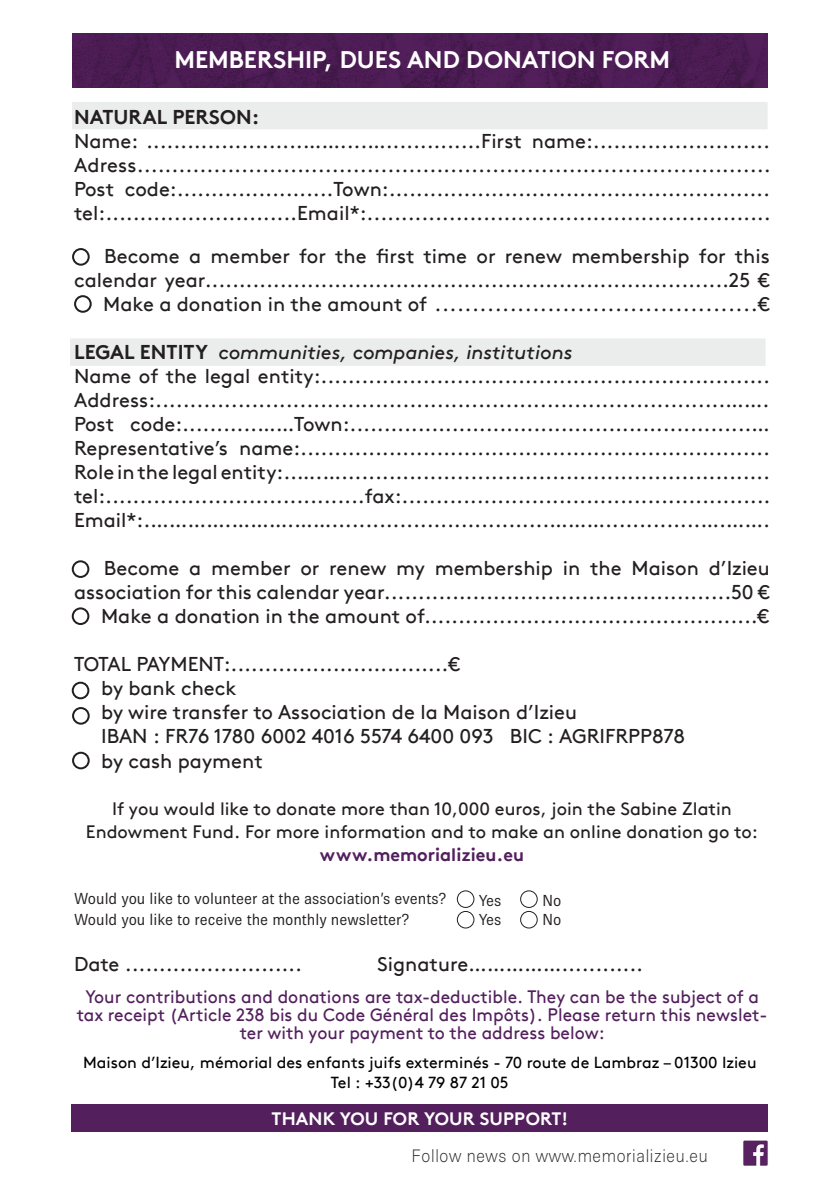
<style>
.page{position:relative;width:840px;height:1191px;background:#fff}
.page>*{position:absolute;margin:0;border:0;box-sizing:border-box;transform-origin:0 0}
.t1{font:700 24px "Brown TT";color:#fff}
.t2{font:20px/24px "Brown TT";color:#231f20;text-align:right}
.t3{font:italic 20px "Brown TT";color:#231f20}
.t4{font:700 20px "Brown TT";color:#231f20}
.t5{font:18px/18px "Brown TT";color:#531f5d;text-align:center}
.t6{font:18px/23px "Brown TT";color:#231f20;text-align:center}
.t7{font:100 18px "Brown Pro";color:#231f20}
.t8{font:700 18px "Brown TT";letter-spacing:.01em;color:#fff}
.t9{font:700 18px "Brown TT";color:#531f5d}
.t10{font:16px "Brown Pro";color:#231f20}
.t11{font:16px "Brown TT";color:#000001}
.s1{font-weight:700;font-style:normal}
</style>
<div class="page">
<div style="left:70px;top:338px;width:695px;height:28px;background:#ebecec"></div>
<img style="left:72px;top:33px;width:695px;height:55px">
<div style="left:72px;top:102px;width:695px;height:27px;background:#ebecec"></div>
<div style="left:74px;top:295px;width:18px;height:18px;border:2px solid #231f20;border-radius:50%"></div>
<div style="left:72px;top:248px;width:18px;height:18px;border:2px solid #231f20;border-radius:50%"></div>
<div style="left:72px;top:560px;width:17px;height:18px;border:2px solid #231f20;border-radius:50%"></div>
<div style="left:72px;top:607px;width:17px;height:18px;border:2px solid #231f20;border-radius:50%"></div>
<div style="left:72px;top:681px;width:17px;height:18px;border:2px solid #231f20;border-radius:50%"></div>
<div style="left:72px;top:707px;width:18px;height:17px;border:2px solid #231f20;border-radius:50%"></div>
<div style="left:72px;top:751px;width:18px;height:18px;border:2px solid #231f20;border-radius:50%"></div>
<div style="left:72px;top:1104px;width:695px;height:27px;background:#531f5d"></div>
<img style="left:743px;top:1140px;width:25px;height:25px">
<div style="left:456px;top:890px;width:18px;height:18px;border:1px solid #231f20;border-radius:50%"></div>
<div style="left:520px;top:890px;width:17px;height:18px;border:1px solid #231f20;border-radius:50%"></div>
<div style="left:456px;top:911px;width:18px;height:17px;border:1px solid #231f20;border-radius:50%"></div>
<div style="left:520px;top:911px;width:17px;height:17px;border:1px solid #231f20;border-radius:50%"></div>
<p class="t1" style="left:174px;top:45px;width:497px">MEMBERSHIP, DUES AND DONATION FORM</p>
<p class="t4" style="left:74px;top:105px;width:186px">NATURAL PERSON:</p>
<p class="t2" style="left:74px;top:129px;width:697px">Name: .......................……....…..............First name:..........................</p>
<p class="t2" style="left:74px;top:153px;width:697px">Adress...........................................................................................</p>
<p class="t2" style="left:74px;top:177px;width:697px">Post code:.......................Town:........................................................</p>
<p class="t2" style="left:74px;top:201px;width:697px">tel:............................Email*:...........................................................</p>
<p class="t2" style="left:74px;top:244px;width:697px">Become a member for the first time or renew membership for this calendar year.............................................................................25 €</p>
<p class="t2" style="left:103px;top:292px;width:667px">Make a donation in the amount of ...........................................€</p>
<p class="t3" style="left:74px;top:341px;width:499px"><span class="s1">LEGAL ENTITY</span> communities, companies, institutions</p>
<p class="t2" style="left:74px;top:364px;width:697px">Name of the legal entity:..................................................................</p>
<p class="t2" style="left:74px;top:388px;width:696px">Address:...................................................................................…….</p>
<p class="t2" style="left:74px;top:412px;width:697px">Post code:...........……Town:...........................................................…</p>
<p class="t2" style="left:74px;top:436px;width:697px">Representative’s name:.....................................................................</p>
<p class="t2" style="left:74px;top:460px;width:697px">Role in the legal entity:..….…...............................................................</p>
<p class="t2" style="left:74px;top:484px;width:697px">tel:......................................fax:......................................................</p>
<p class="t2" style="left:74px;top:508px;width:697px">Email*:.………….……….……................................………..............….…….</p>
<p class="t2" style="left:74px;top:556px;width:697px">Become a member or renew my membership in the Maison d’Izieu association for this calendar year...................................................50 €</p>
<p class="t2" style="left:101px;top:604px;width:669px">Make a donation in the amount of.................................................€</p>
<p class="t2" style="left:74px;top:652px;width:387px">TOTAL PAYMENT:................................€</p>
<p class="t2" style="left:101px;top:676px;width:137px">by bank check</p>
<p class="t2" style="left:101px;top:700px;width:477px">by wire transfer to Association de la Maison d’Izieu</p>
<p class="t2" style="left:101px;top:724px;width:585px">IBAN : FR76 1780 6002 4016 5574 6400 093 BIC : AGRIFRPP878</p>
<p class="t2" style="left:101px;top:748px;width:163px">by cash payment</p>
<p class="t6" style="left:86px;top:797px;width:673px">If you would like to donate more than 10,000 euros, join the Sabine Zlatin<br>Endowment Fund. For more information and to make an online donation go to:</p>
<p class="t9" style="left:320px;top:843px;width:205px">www.memorializieu.eu</p>
<p class="t10" style="left:74px;top:889px;width:374px">Would you like to volunteer at the association’s events?</p>
<p class="t10" style="left:74px;top:911px;width:336px">Would you like to receive the monthly newsletter?</p>
<p class="t2" style="left:74px;top:952px;width:229px">Date ..........................</p>
<p class="t2" style="left:377px;top:952px;width:267px">Signature……………............</p>
<p class="t5" style="left:77px;top:988px;width:692px">Your contributions and donations are tax-deductible. They can be the subject of a tax receipt (Article 238 bis du Code Général des Impôts). Please return this newslet&shy;ter with your payment to the address below:</p>
<p class="t11" style="left:83px;top:1053px;width:674px">Maison d’Izieu, mémorial des enfants juifs exterminés - 70 route de Lambraz – 01300 Izieu</p>
<p class="t11" style="left:331px;top:1072px;width:179px">Tel : +33(0)4 79 87 21 05</p>
<p class="t8" style="left:271px;top:1107px;width:298px">THANK YOU FOR YOUR SUPPORT!</p>
<p class="t10" style="left:478px;top:891px;width:24px">Yes</p>
<p class="t10" style="left:542px;top:891px;width:20px">No</p>
<p class="t10" style="left:478px;top:911px;width:24px">Yes</p>
<p class="t10" style="left:542px;top:911px;width:20px">No</p>
<p class="t7" style="left:411px;top:1145px;width:298px">Follow news on www.memorializieu.eu</p>
</div>
